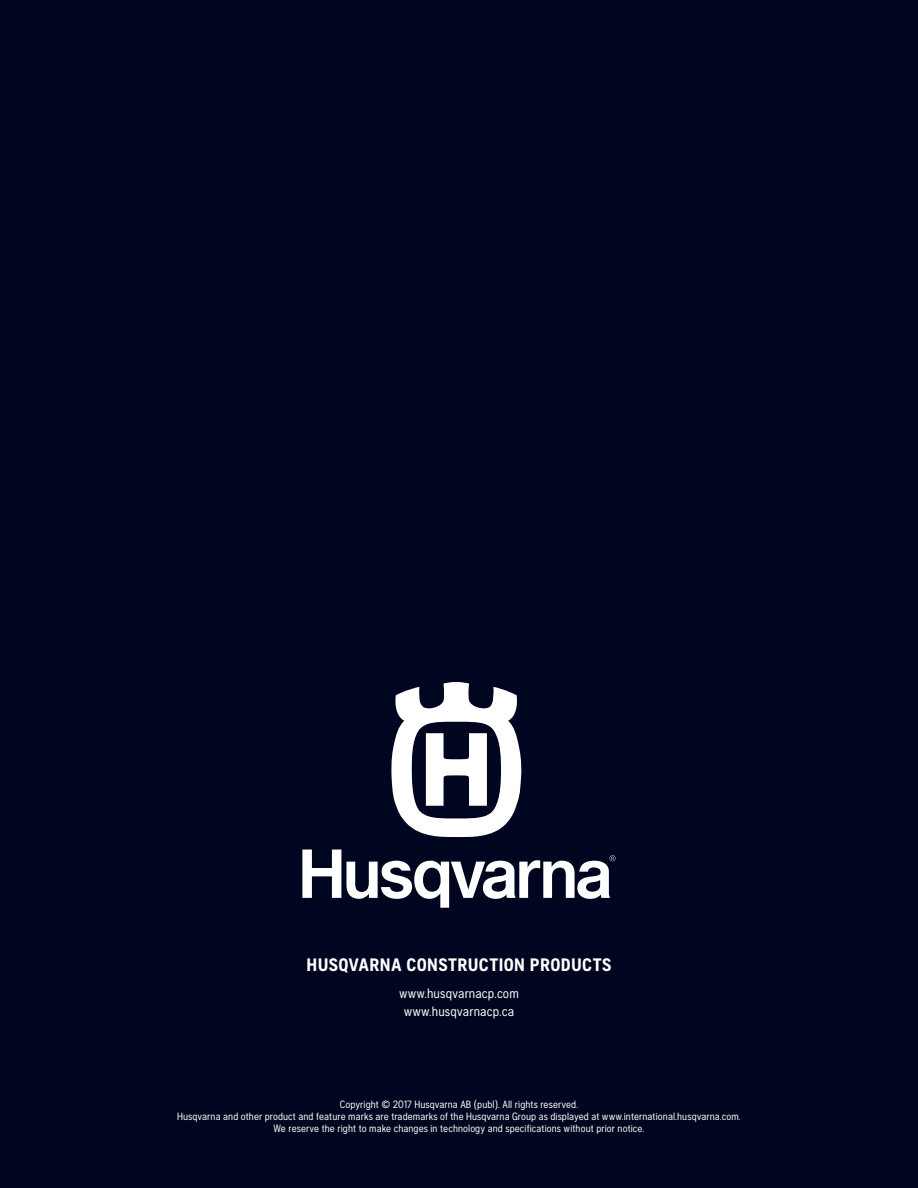
<style>
.page{position:relative;width:918px;height:1188px;background:#00061f}
.page>*{position:absolute;margin:0;border:0;box-sizing:border-box;transform-origin:0 0}
.t1{font:700 18px "Husqvarna Gothic";letter-spacing:.02em;color:#fff}
.t2{font:13.5px "Husqvarna Gothic";letter-spacing:.01em;color:#fff}
.t3{font:10.5px/12px "Husqvarna Gothic";letter-spacing:.01em;color:#fff;text-align:center}
</style>
<div class="page">
<svg style="left:391px;top:682px;width:131px;height:156px"></svg>
<svg style="left:302px;top:850px;width:314px;height:58px"></svg>
<p class="t1" style="left:307px;top:954px;width:306px">HUSQVARNA CONSTRUCTION PRODUCTS</p>
<p class="t2" style="left:399px;top:986px;width:121px">www.husqvarnacp.com</p>
<p class="t2" style="left:404px;top:1004px;width:112px">www.husqvarnacp.ca</p>
<p class="t3" style="left:340px;top:1098px;width:240px">Copyright © 2017 Husqvarna AB (publ). All rights reserved.</p>
<p class="t3" style="left:177px;top:1110px;width:565px">Husqvarna and other product and feature marks are trademarks of the Husqvarna Group as displayed at www.international.husqvarna.com.<br>We reserve the right to make changes in technology and specifications without prior notice.</p>
</div>
